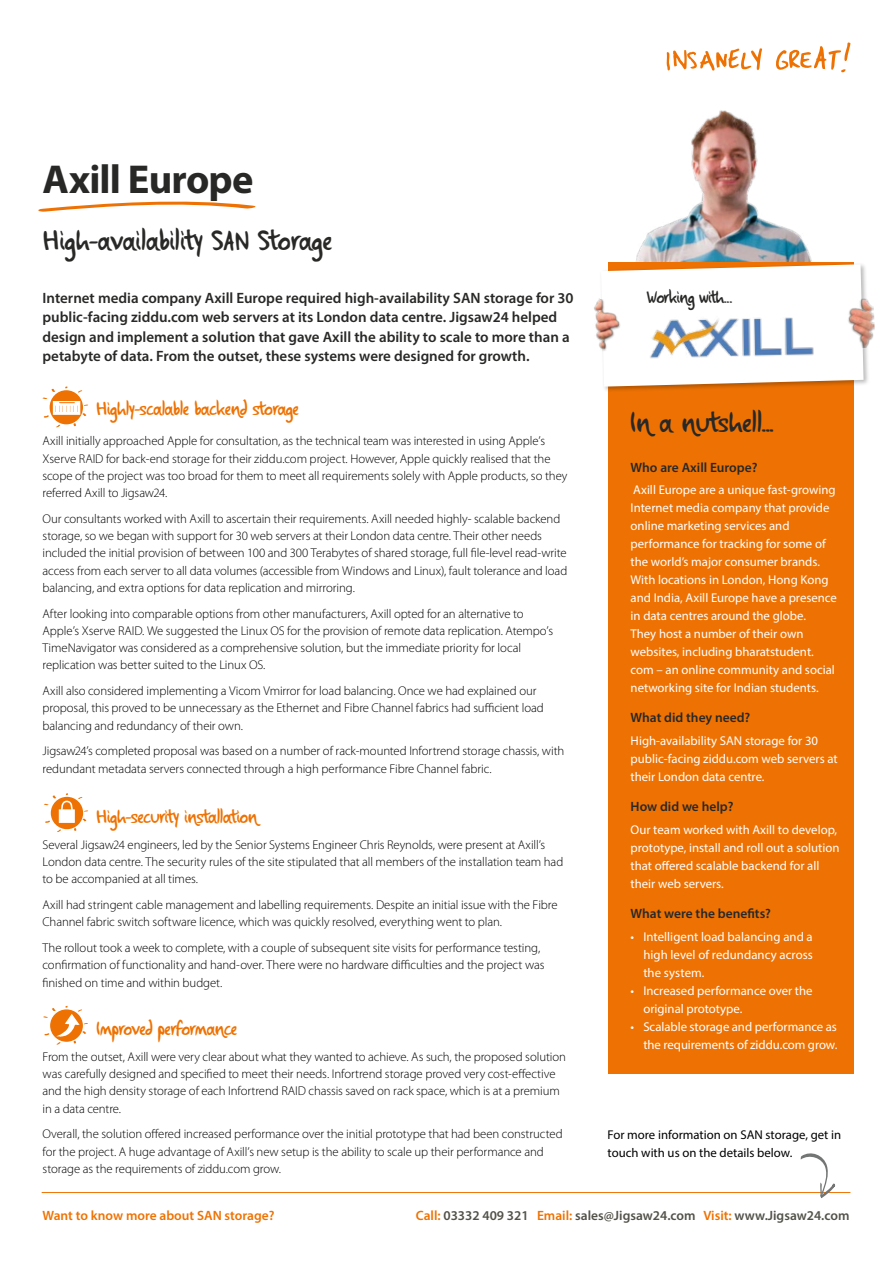
<style>
.page{position:relative;width:893px;height:1263px;background:#fff}
.page>*{position:absolute;margin:0;border:0;box-sizing:border-box;transform-origin:0 0}
.t1{font:700 40.5px "Myriad Pro";letter-spacing:-.02em;color:#282827}
.t2{font:27px "Insanely Great";letter-spacing:.01em;color:#282827}
.t3{font:18px "Insanely Great";letter-spacing:-.01em;color:#ee7203}
.t4{font:16.5px "Insanely Great";letter-spacing:-.02em;color:#282827}
.t5{font:600 15px/19.5px "Myriad Pro";color:#282827}
.t6{font:600 13.5px "Myriad Pro";color:#282827}
.t7{font:600 13.5px "Myriad Pro";color:#525149}
.t8{font:600 13.5px "Myriad Pro";color:#ee7203}
.t9{font:300 12.75px/17.2px "Myriad Pro";letter-spacing:-.005em;color:#000}
.t10{font:12.75px/18px "Myriad Pro";color:#fff}
.t11{font:12.75px/18px "Myriad Pro";color:#000}
.s1{color:#ee7203}
</style>
<div class="page">
<img style="left:636px;top:110px;width:176px;height:152px">
<div style="left:608px;top:262px;width:245px;height:812px;background:#ee7203"></div>
<svg style="left:776px;top:42px;width:75px;height:31px"></svg>
<svg style="left:666px;top:48px;width:96px;height:23px"></svg>
<div style="left:599px;top:263px;width:271px;height:130px;background:#000;opacity:.27"></div>
<svg style="left:601px;top:264px;width:262px;height:123px;background:#fbf0e6"></svg>
<svg style="left:38px;top:201px;width:218px;height:11px"></svg>
<hr style="left:42px;top:1192px;width:808px;height:1px;background:#ee7203">
<svg style="left:800px;top:1153px;width:35px;height:45px"></svg>
<img style="left:837px;top:296px;width:38px;height:53px">
<img style="left:594px;top:297px;width:35px;height:55px">
<img style="left:649px;top:309px;width:166px;height:61px">
<svg style="left:44px;top:793px;width:44px;height:39px"></svg>
<svg style="left:43px;top:1006px;width:45px;height:39px"></svg>
<svg style="left:42px;top:386px;width:46px;height:41px"></svg>
<h1 class="t1" style="left:43px;top:153px;width:212px">Axill Europe</h1>
<h2 class="t2" style="left:43px;top:226px;width:290px">High-availability SAN Storage</h2>
<p class="t5" style="left:43px;top:288px;width:533px">Internet media company Axill Europe required high-availability SAN storage for 30 public-facing ziddu.com web servers at its London data centre. Jigsaw24 helped design and implement a solution that gave Axill the ability to scale to more than a petabyte of data. From the outset, these systems were designed for growth.</p>
<h3 class="t3" style="left:97px;top:399px;width:204px">Highly-scalable backend storage</h3>
<p class="t9" style="left:43px;top:433px;width:526px">Axill initially approached Apple for consultation, as the technical team was interested in using Apple’s Xserve RAID for back-end storage for their ziddu.com project. However, Apple quickly realised that the scope of the project was too broad for them to meet all requirements solely with Apple products, so they referred Axill to Jigsaw24.</p>
<p class="t9" style="left:43px;top:510px;width:526px">Our consultants worked with Axill to ascertain their requirements. Axill needed highly- scalable backend storage, so we began with support for 30 web servers at their London data centre. Their other needs included the initial provision of between 100 and 300 Terabytes of shared storage, full file-level read-write access from each server to all data volumes (accessible from Windows and Linux), fault tolerance and load balancing, and extra options for data replication and mirroring.</p>
<p class="t9" style="left:43px;top:605px;width:512px">After looking into comparable options from other manufacturers, Axill opted for an alternative to Apple’s Xserve RAID. We suggested the Linux OS for the provision of remote data replication. Atempo’s TimeNavigator was considered as a comprehensive solution, but the immediate priority for local replication was better suited to the Linux OS.</p>
<p class="t9" style="left:43px;top:682px;width:503px">Axill also considered implementing a Vicom Vmirror for load balancing. Once we had explained our proposal, this proved to be unnecessary as the Ethernet and Fibre Channel fabrics had sufficient load balancing and redundancy of their own.</p>
<p class="t9" style="left:43px;top:743px;width:523px">Jigsaw24’s completed proposal was based on a number of rack-mounted Infortrend storage chassis, with redundant metadata servers connected through a high performance Fibre Channel fabric.</p>
<h3 class="t3" style="left:97px;top:807px;width:163px">High-security installation</h3>
<p class="t9" style="left:43px;top:836px;width:522px">Several Jigsaw24 engineers, led by the Senior Systems Engineer Chris Reynolds, were present at Axill’s<br>London data centre. The security rules of the site stipulated that all members of the installation team had to be accompanied at all times.</p>
<p class="t9" style="left:43px;top:896px;width:517px">Axill had stringent cable management and labelling requirements. Despite an initial issue with the Fibre<br>Channel fabric switch software licence, which was quickly resolved, everything went to plan.</p>
<p class="t9" style="left:43px;top:939px;width:504px;line-height:17.7px">The rollout took a week to complete, with a couple of subsequent site visits for performance testing, confirmation of functionality and hand-over. There were no hardware difficulties and the project was finished on time and within budget.</p>
<h3 class="t3" style="left:97px;top:1019px;width:142px">Improved performance</h3>
<p class="t9" style="left:43px;top:1048px;width:525px">From the outset, Axill were very clear about what they wanted to achieve. As such, the proposed solution was carefully designed and specified to meet their needs. Infortrend storage proved very cost-effective and the high density storage of each Infortrend RAID chassis saved on rack space, which is at a premium in a data centre.</p>
<p class="t9" style="left:43px;top:1125px;width:522px">Overall, the solution offered increased performance over the initial prototype that had been constructed for the project. A huge advantage of Axill’s new setup is the ability to scale up their performance and storage as the requirements of ziddu.com grow.</p>
<p class="t4" style="left:647px;top:288px;width:88px">Working with...</p>
<h2 class="t2" style="left:631px;top:408px;width:145px">In a nutshell...</h2>
<p class="t6" style="left:631px;top:458px;width:128px">Who are Axill Europe?</p>
<p class="t10" style="left:631px;top:480px;width:208px">Axill Europe are a unique fast-growing Internet media company that provide online marketing services and performance for tracking for some of the world’s major consumer brands.<br>With locations in London, Hong Kong and India, Axill Europe have a presence in data centres around the globe.<br>They host a number of their own websites, including bharatstudent. com – an online community and social networking site for Indian students.</p>
<p class="t6" style="left:631px;top:709px;width:121px">What did they need?</p>
<p class="t10" style="left:631px;top:731px;width:209px">High-availability SAN storage for 30 public-facing ziddu.com web servers at their London data centre.</p>
<p class="t6" style="left:631px;top:798px;width:104px">How did we help?</p>
<p class="t10" style="left:631px;top:820px;width:210px">Our team worked with Axill to develop, prototype, install and roll out a solution that offered scalable backend for all their web servers.</p>
<p class="t6" style="left:631px;top:905px;width:142px">What were the benefits?</p>
<p class="t10" style="left:643px;top:927px;width:171px;text-align:justify;text-indent:-13px">• Intelligent load balancing and a high level of redundancy across the system.</p>
<p class="t10" style="left:643px;top:981px;width:171px;text-indent:-13px">• Increased performance over the original prototype.</p>
<p class="t10" style="left:631px;top:1017px;width:208px;text-align:right">• Scalable storage and performance as the requirements of ziddu.com grow.</p>
<p class="t11" style="left:608px;top:1125px;width:235px">For more information on SAN storage, get in touch with us on the details below.</p>
<p class="t8" style="left:43px;top:1207px;width:234px">Want to know more about SAN storage?</p>
<p class="t7" style="left:416px;top:1207px;width:435px"><span class="s1">Call:</span> 03332 409 321 <span class="s1">Email:</span> sales@Jigsaw24.com <span class="s1">Visit:</span> www.Jigsaw24.com</p>
</div>
